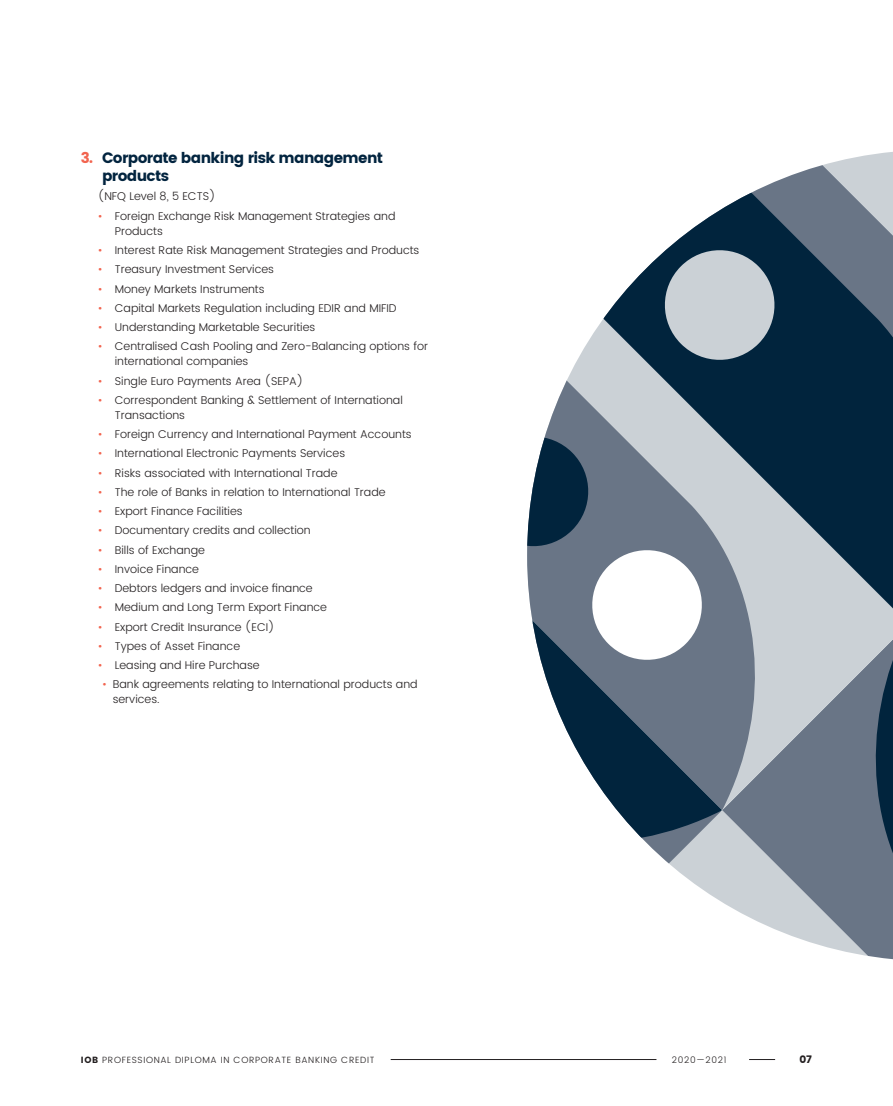
<style>
.page{position:relative;width:893px;height:1106px;background:#fff}
.page>*{position:absolute;margin:0;border:0;box-sizing:border-box;transform-origin:0 0}
.t1{font:15px/18px "Poppins";letter-spacing:-.04em;color:#02243f}
.t2{font:300 11.25px/15px "Poppins";color:#231f20}
.t3{font:10.5px "Poppins";color:#231f20}
.t4{font:300 9px "Poppins";letter-spacing:.075em;color:#231f20}
.s1{color:#f2644f}
.s2{font-weight:400}
</style>
<div class="page">
<svg style="left:749px;top:1059px;width:26px;height:1px"></svg>
<hr style="left:391px;top:1059px;width:265px;height:1px;background:#231f20">
<svg style="left:527px;top:152px;width:366px;height:807px"></svg>
<h1 class="t1" style="left:102px;top:149px;width:283px;text-indent:-21px"><span class="s1">3.</span> Corporate banking risk management products</h1>
<p class="t2" style="left:98px;top:189px;width:119px">(NFQ Level 8, 5 ECTS)</p>
<p class="t2" style="left:115px;top:209px;width:282px;text-indent:-17px"><span class="s1">•</span> Foreign Exchange Risk Management Strategies and<br>Products</p>
<p class="t2" style="left:98px;top:243px;width:323px"><span class="s1">•</span> Interest Rate Risk Management Strategies and Products</p>
<p class="t2" style="left:98px;top:262px;width:178px"><span class="s1">•</span> Treasury Investment Services</p>
<p class="t2" style="left:98px;top:281px;width:168px"><span class="s1">•</span> Money Markets Instruments</p>
<p class="t2" style="left:98px;top:301px;width:300px"><span class="s1">•</span> Capital Markets Regulation including EDIR and MIFID</p>
<p class="t2" style="left:98px;top:320px;width:219px"><span class="s1">•</span> Understanding Marketable Securities</p>
<p class="t2" style="left:115px;top:339px;width:315px;text-indent:-17px"><span class="s1">•</span> Centralised Cash Pooling and Zero-Balancing options for international companies</p>
<p class="t2" style="left:98px;top:373px;width:207px"><span class="s1">•</span> Single Euro Payments Area (SEPA)</p>
<p class="t2" style="left:115px;top:393px;width:290px;text-indent:-17px"><span class="s1">•</span> Correspondent Banking &amp; Settlement of International<br>Transactions</p>
<p class="t2" style="left:98px;top:427px;width:315px"><span class="s1">•</span> Foreign Currency and International Payment Accounts</p>
<p class="t2" style="left:98px;top:446px;width:249px"><span class="s1">•</span> International Electronic Payments Services</p>
<p class="t2" style="left:98px;top:465px;width:241px"><span class="s1">•</span> Risks associated with International Trade</p>
<p class="t2" style="left:98px;top:485px;width:289px"><span class="s1">•</span> The role of Banks in relation to International Trade</p>
<p class="t2" style="left:98px;top:504px;width:146px"><span class="s1">•</span> Export Finance Facilities</p>
<p class="t2" style="left:98px;top:523px;width:214px"><span class="s1">•</span> Documentary credits and collection</p>
<p class="t2" style="left:98px;top:542px;width:109px"><span class="s1">•</span> Bills of Exchange</p>
<p class="t2" style="left:98px;top:562px;width:103px"><span class="s1">•</span> Invoice Finance</p>
<p class="t2" style="left:98px;top:581px;width:216px"><span class="s1">•</span> Debtors ledgers and invoice finance</p>
<p class="t2" style="left:98px;top:600px;width:231px"><span class="s1">•</span> Medium and Long Term Export Finance</p>
<p class="t2" style="left:98px;top:619px;width:179px"><span class="s1">•</span> Export Credit Insurance (ECI)</p>
<p class="t2" style="left:98px;top:639px;width:144px"><span class="s1">•</span> Types of Asset Finance</p>
<p class="t2" style="left:98px;top:658px;width:163px"><span class="s1">•</span> Leasing and Hire Purchase</p>
<p class="t2" style="left:113px;top:677px;width:307px;text-indent:-11px"><span class="s1">•</span> Bank agreements relating to International products and services.</p>
<p class="t4" style="left:81px;top:1053px;width:295px"><span class="s2">IOB</span> PROFESSIONAL DIPLOMA IN CORPORATE BANKING CREDIT</p>
<p class="t4" style="left:672px;top:1053px;width:56px">2020—2021</p>
<p class="t3" style="left:799px;top:1053px;width:14px">07</p>
</div>
